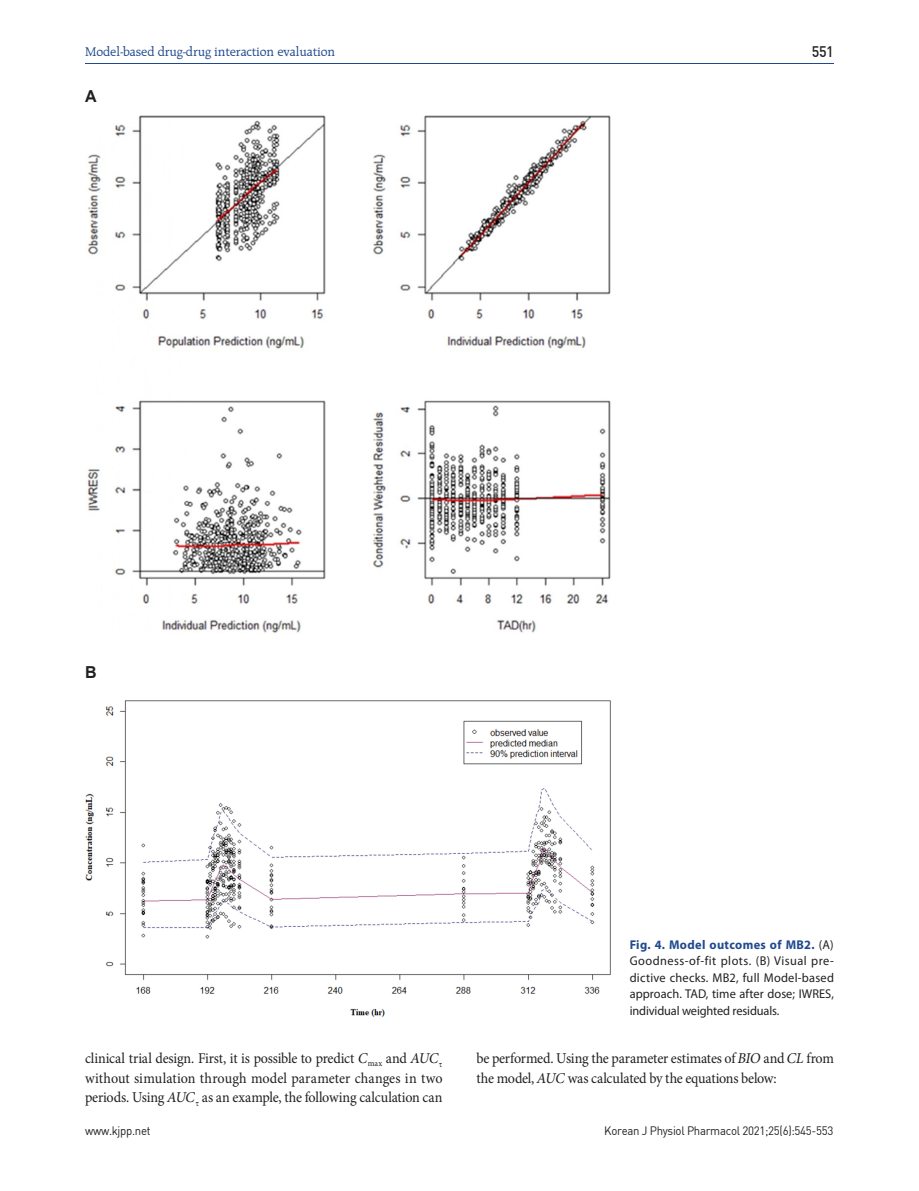
<style>
.page{position:relative;width:919px;height:1191px;background:#fff}
.page>*{position:absolute;margin:0;border:0;box-sizing:border-box;transform-origin:0 0}
.t1{font:700 16.5px "Arial";color:#231f20}
.t2{font:15px/19.5px "Minion Pro";letter-spacing:-.015em;color:#231f20;text-align:justify;scale:.94 1}
.t3{font:15px "Dinmed";color:#231f20;scale:.95 1}
.t4{font:13.5px "Raleigh BT";letter-spacing:-.01em;color:#204a8e}
.t5{font:12.75px/16.5px "Myriad Pro";letter-spacing:-.01em;color:#231f20;text-align:justify}
.t6{font:12px "Dinreg";letter-spacing:-.025em;color:#231f20;scale:.95 1}
.s1{font-weight:700;color:#204a8e}
.s2{font-style:italic}
</style>
<div class="page">
<hr style="left:85px;top:64px;width:748px;height:1px;background:#204a8e">
<img style="left:87px;top:115px;width:524px;height:518px">
<img style="left:85px;top:700px;width:526px;height:317px">
<p class="t4" style="left:85px;top:43px;width:251px">Model-based drug-drug interaction evaluation</p>
<p class="t1" style="left:85px;top:85px;width:13px">A</p>
<p class="t1" style="left:85px;top:660px;width:13px">B</p>
<p class="t3" style="left:811px;top:42px;width:25px">551</p>
<p class="t5" style="left:629px;top:936px;width:206px"><span class="s1">Fig. 4. Model outcomes of MB2.</span> (A)<br>Goodness-of-fit plots. (B) Visual pre&shy;dictive checks. MB2, full Model-based approach. TAD, time after dose; IWRES, individual weighted residuals.</p>
<p class="t2" style="left:85px;top:1048px;width:382px">clinical trial design. First, it is possible to predict <span class="s2">C</span><sub>max</sub> and <span class="s2">AUC </span>without simulation through model parameter changes in two periods. Using <span class="s2">AUC</span> as an example, the following calculation can</p>
<p class="t2" style="left:476px;top:1048px;width:381px">be performed. Using the parameter estimates of <span class="s2">BIO</span> and <span class="s2">CL</span> from the model, <span class="s2">AUC</span> was calculated by the equations below:</p>
<p class="t6" style="left:85px;top:1123px;width:70px">www.kjpp.net</p>
<p class="t6" style="left:604px;top:1123px;width:243px">Korean J Physiol Pharmacol 2021;25(6):545-553</p>
</div>
